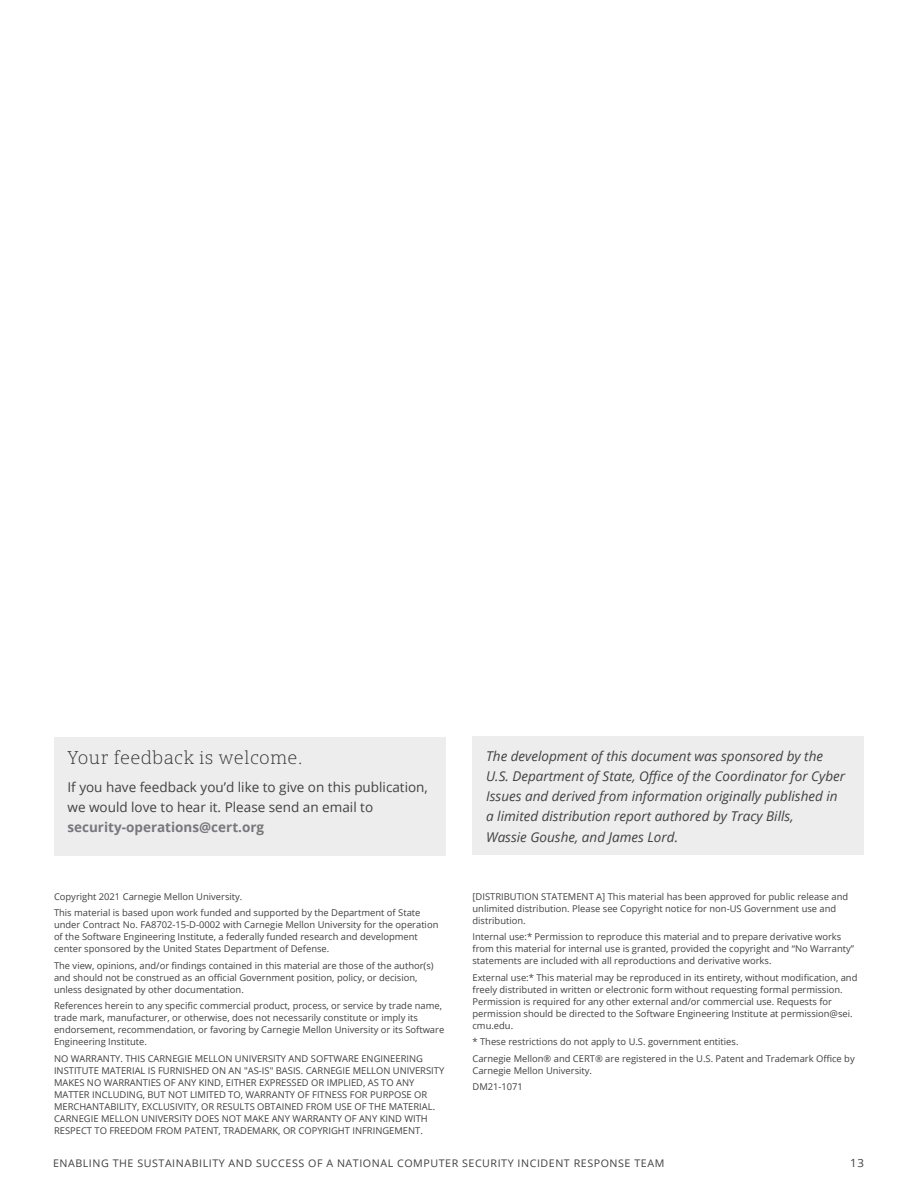
<style>
.page{position:relative;width:918px;height:1188px;background:#fff}
.page>*{position:absolute;margin:0;border:0;box-sizing:border-box;transform-origin:0 0}
.t1{font:300 18px "Open Serif";letter-spacing:.02em;color:#333132}
.Main_Body_Text{font:italic 13.5px/20.2px "Open Sans";color:#414042}
.Main_Body_Text-2{font:13.5px/20.2px "Open Sans";color:#414042}
.t2{font:11.25px "Open Sans";color:#414042}
.t3{font:10.5px "Open Sans";letter-spacing:.05em;color:#414042}
.Copyright___Document{font:9.3px/12px "Open Sans";color:#414042}
.s1{font-weight:700;color:#77787b}
</style>
<div class="page">
<div style="left:54px;top:737px;width:392px;height:118px;background:#ededee"></div>
<div style="left:473px;top:737px;width:391px;height:118px;background:#ededee"></div>
<p class="t1" style="left:68px;top:745px;width:236px">Your feedback is welcome.</p>
<p class="Main_Body_Text-2" style="left:68px;top:776px;width:362px">If you have feedback you’d like to give on this publication, we would love to hear it. Please send an email to <span class="s1">security-operations@cert.org</span></p>
<p class="Copyright___Document" style="left:54px;top:890px;width:190px">Copyright 2021 Carnegie Mellon University.</p>
<p class="Copyright___Document" style="left:54px;top:907px;width:386px">This material is based upon work funded and supported by the Department of State under Contract No. FA8702-15-D-0002 with Carnegie Mellon University for the operation of the Software Engineering Institute, a federally funded research and development center sponsored by the United States Department of Defense.</p>
<p class="Copyright___Document" style="left:54px;top:959px;width:381px">The view, opinions, and/or findings contained in this material are those of the author(s) and should not be construed as an official Government position, policy, or decision, unless designated by other documentation.</p>
<p class="Copyright___Document" style="left:54px;top:1000px;width:392px">References herein to any specific commercial product, process, or service by trade name, trade mark, manufacturer, or otherwise, does not necessarily constitute or imply its endorsement, recommendation, or favoring by Carnegie Mellon University or its Software Engineering Institute.</p>
<p class="Copyright___Document" style="left:54px;top:1052px;width:392px">NO WARRANTY. THIS CARNEGIE MELLON UNIVERSITY AND SOFTWARE ENGINEERING INSTITUTE MATERIAL IS FURNISHED ON AN "AS-IS" BASIS. CARNEGIE MELLON UNIVERSITY MAKES NO WARRANTIES OF ANY KIND, EITHER EXPRESSED OR IMPLIED, AS TO ANY MATTER INCLUDING, BUT NOT LIMITED TO, WARRANTY OF FITNESS FOR PURPOSE OR MERCHANTABILITY, EXCLUSIVITY, OR RESULTS OBTAINED FROM USE OF THE MATERIAL.<br>CARNEGIE MELLON UNIVERSITY DOES NOT MAKE ANY WARRANTY OF ANY KIND WITH RESPECT TO FREEDOM FROM PATENT, TRADEMARK, OR COPYRIGHT INFRINGEMENT.</p>
<p class="Main_Body_Text" style="left:486px;top:745px;width:360px">The development of this document was sponsored by the U.S. Department of State, Office of the Coordinator for Cyber Issues and derived from information originally published in a limited distribution report authored by Tracy Bills,<br>Wassie Goushe, and James Lord.</p>
<p class="Copyright___Document" style="left:472px;top:890px;width:377px">[DISTRIBUTION STATEMENT A] This material has been approved for public release and unlimited distribution. Please see Copyright notice for non-US Government use and distribution.</p>
<p class="Copyright___Document" style="left:472px;top:931px;width:383px">Internal use:* Permission to reproduce this material and to prepare derivative works from this material for internal use is granted, provided the copyright and “No Warranty” statements are included with all reproductions and derivative works.</p>
<p class="Copyright___Document" style="left:472px;top:971px;width:386px">External use:* This material may be reproduced in its entirety, without modification, and freely distributed in written or electronic form without requesting formal permission.<br>Permission is required for any other external and/or commercial use. Requests for permission should be directed to the Software Engineering Institute at permission@sei. cmu.edu.</p>
<p class="Copyright___Document" style="left:472px;top:1036px;width:267px">* These restrictions do not apply to U.S. government entities.</p>
<p class="Copyright___Document" style="left:472px;top:1052px;width:384px">Carnegie Mellon® and CERT® are registered in the U.S. Patent and Trademark Office by<br>Carnegie Mellon University.</p>
<p class="Copyright___Document" style="left:472px;top:1081px;width:52px">DM21-1071</p>
<p class="t3" style="left:53px;top:1156px;width:613px">ENABLING THE SUSTAINABILITY AND SUCCESS OF A NATIONAL COMPUTER SECURITY INCIDENT RESPONSE TEAM</p>
<p class="t2" style="left:850px;top:1155px;width:15px">13</p>
</div>
